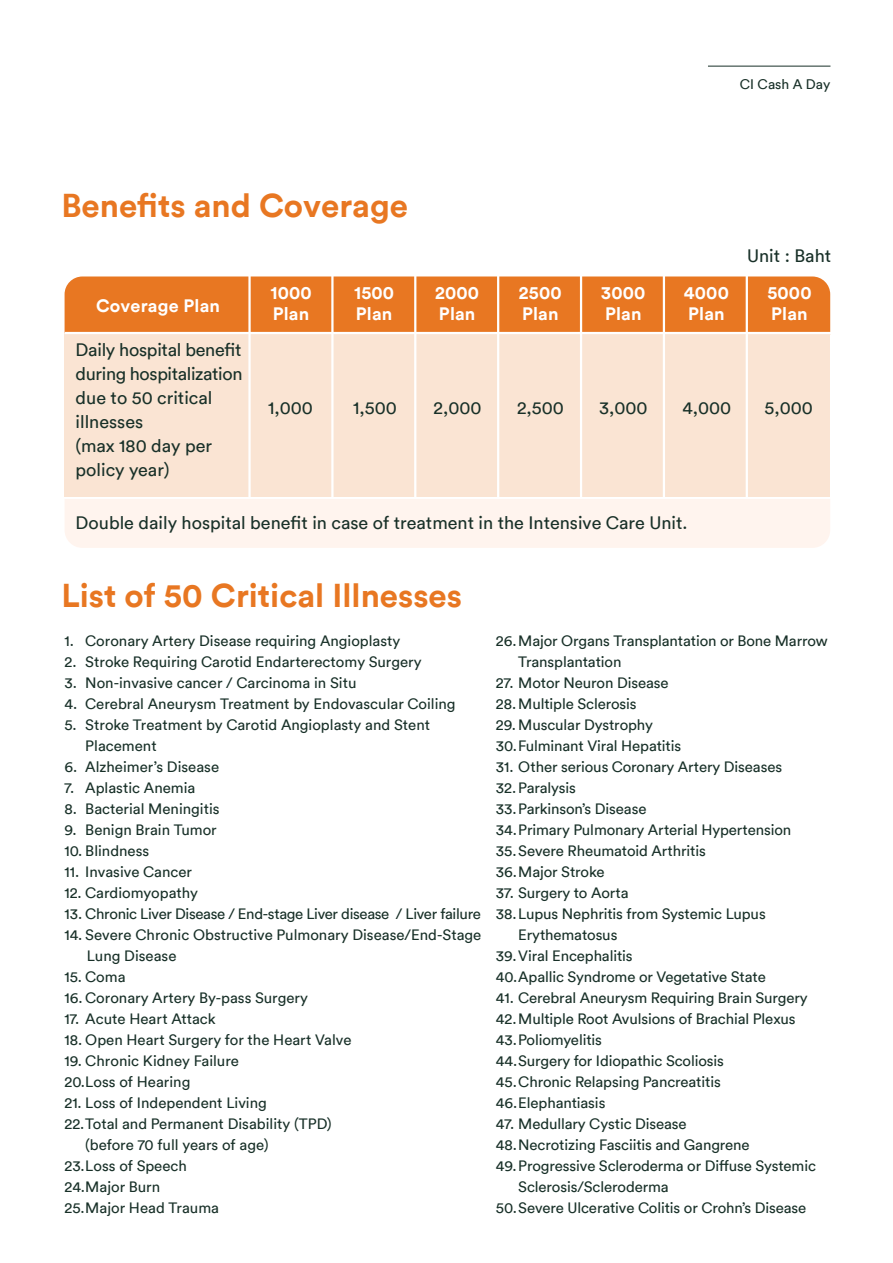
<style>
.page{position:relative;width:893px;height:1263px;background:#fff}
.page>*{position:absolute;margin:0;border:0;box-sizing:border-box;transform-origin:0 0}
.t1{font:700 33px "FWD Circular TT";color:#e87722}
.t2{font:18px/24px "FWD Circular TT";color:#183028}
.t3{font:700 18px/21px "FWD Circular TT";letter-spacing:.01em;color:#fff}
.t4{font:15px/21px "FWD Circular TT";letter-spacing:-.01em;color:#183028}
.t5{font:13.8px "FWD Circular TT";color:#183028}
</style>
<div class="page">
<div style="left:65px;top:276px;width:765px;height:56px;background:#e87722"></div>
<div style="left:65px;top:499px;width:765px;height:49px;background:#fff4ee"></div>
<div style="left:65px;top:333px;width:765px;height:164px;background:#fae4d3"></div>
<hr style="left:65px;top:332px;width:767px;height:2px;background:#fff">
<hr style="left:746px;top:276px;width:2px;height:222px;background:#fff">
<hr style="left:663px;top:276px;width:2px;height:222px;background:#fff">
<hr style="left:580px;top:276px;width:2px;height:222px;background:#fff">
<hr style="left:497px;top:276px;width:2px;height:222px;background:#fff">
<hr style="left:414px;top:276px;width:2px;height:222px;background:#fff">
<hr style="left:331px;top:276px;width:3px;height:222px;background:#fff">
<hr style="left:248px;top:276px;width:3px;height:222px;background:#fff">
<hr style="left:708px;top:66px;width:122px;height:1px;background:#183028">
<h1 class="t1" style="left:61px;top:183px;width:348px">Benefits and Coverage</h1>
<p class="t5" style="left:740px;top:75px;width:92px">CI Cash A Day</p>
<p class="t2" style="left:747px;top:243px;width:86px">Unit : Baht</p>
<p class="t3" style="left:96px;top:294px;width:125px">Coverage Plan</p>
<p class="t3" style="left:354px;top:282px;width:42px">1500<br>Plan</p>
<p class="t3" style="left:435px;top:282px;width:45px">2000<br>Plan</p>
<p class="t3" style="left:519px;top:282px;width:44px">2500<br>Plan</p>
<p class="t3" style="left:601px;top:282px;width:46px">3000<br>Plan</p>
<p class="t3" style="left:684px;top:282px;width:46px">4000<br>Plan</p>
<p class="t3" style="left:767px;top:282px;width:46px">5000<br>Plan</p>
<p class="t2" style="left:76px;top:337px;width:168px">Daily hospital benefit during hospitalization due to 50 critical illnesses<br>(max 180 day per policy year)</p>
<p class="t2" style="left:76px;top:510px;width:613px">Double daily hospital benefit in case of treatment in the Intensive Care Unit.</p>
<p class="t3" style="left:270px;top:282px;width:43px">1000<br>Plan</p>
<p class="t2" style="left:268px;top:395px;width:46px">1,000</p>
<p class="t2" style="left:353px;top:395px;width:45px">1,500</p>
<p class="t2" style="left:434px;top:395px;width:49px">2,000</p>
<p class="t2" style="left:517px;top:395px;width:48px">2,500</p>
<p class="t2" style="left:599px;top:395px;width:50px">3,000</p>
<p class="t2" style="left:682px;top:395px;width:50px">4,000</p>
<p class="t2" style="left:764px;top:395px;width:50px">5,000</p>
<h1 class="t1" style="left:61px;top:573px;width:402px">List of 50 Critical Illnesses</h1>
<p class="t4" style="left:85px;top:630px;width:372px">Coronary Artery Disease requiring Angioplasty<br>Stroke Requiring Carotid Endarterectomy Surgery Non-invasive cancer / Carcinoma in Situ<br>Cerebral Aneurysm Treatment by Endovascular Coiling Stroke Treatment by Carotid Angioplasty and Stent Placement<br>Alzheimer’s Disease<br>Aplastic Anemia<br>Bacterial Meningitis<br>Benign Brain Tumor</p>
<p class="t4" style="left:64px;top:630px;width:14px">1.<br>2.<br>3.<br>4.<br>5.</p>
<p class="t4" style="left:64px;top:756px;width:14px">6.<br>7.<br>8.<br>9.</p>
<p class="t4" style="left:64px;top:840px;width:86px">10. Blindness</p>
<p class="t4" style="left:64px;top:861px;width:129px">11. Invasive Cancer</p>
<p class="t4" style="left:64px;top:882px;width:135px">12. Cardiomyopathy</p>
<p class="t4" style="left:64px;top:903px;width:418px">13. Chronic Liver Disease / End-stage Liver disease / Liver failure</p>
<p class="t4" style="left:64px;top:924px;width:418px">14. Severe Chronic Obstructive Pulmonary Disease/End-Stage</p>
<p class="t4" style="left:64px;top:966px;width:63px">15. Coma</p>
<p class="t4" style="left:64px;top:987px;width:245px">16. Coronary Artery By-pass Surgery</p>
<p class="t4" style="left:64px;top:1008px;width:153px">17. Acute Heart Attack</p>
<p class="t4" style="left:64px;top:1029px;width:289px">18. Open Heart Surgery for the Heart Valve</p>
<p class="t4" style="left:64px;top:1050px;width:176px">19. Chronic Kidney Failure<br>20.Loss of Hearing</p>
<p class="t4" style="left:64px;top:1092px;width:269px">21. Loss of Independent Living<br>22.Total and Permanent Disability (TPD)</p>
<p class="t4" style="left:64px;top:1155px;width:156px">23.Loss of Speech<br>24.Major Burn<br>25.Major Head Trauma</p>
<p class="t4" style="left:87px;top:945px;width:91px">Lung Disease</p>
<p class="t4" style="left:85px;top:1134px;width:185px">(before 70 full years of age)</p>
<p class="t4" style="left:496px;top:630px;width:333px">26.Major Organs Transplantation or Bone Marrow</p>
<p class="t4" style="left:496px;top:672px;width:187px">27. Motor Neuron Disease<br>28.Multiple Sclerosis<br>29.Muscular Dystrophy<br>30.Fulminant Viral Hepatitis</p>
<p class="t4" style="left:496px;top:756px;width:297px">31. Other serious Coronary Artery Diseases<br>32.Paralysis<br>33.Parkinson’s Disease<br>34.Primary Pulmonary Arterial Hypertension<br>35.Severe Rheumatoid Arthritis<br>36.Major Stroke</p>
<p class="t4" style="left:496px;top:882px;width:271px">37. Surgery to Aorta<br>38.Lupus Nephritis from Systemic Lupus</p>
<p class="t4" style="left:496px;top:945px;width:271px">39.Viral Encephalitis<br>40.Apallic Syndrome or Vegetative State</p>
<p class="t4" style="left:496px;top:987px;width:313px">41. Cerebral Aneurysm Requiring Brain Surgery 42.Multiple Root Avulsions of Brachial Plexus 43.Poliomyelitis<br>44.Surgery for Idiopathic Scoliosis<br>45.Chronic Relapsing Pancreatitis 46.Elephantiasis</p>
<p class="t4" style="left:496px;top:1113px;width:322px">47. Medullary Cystic Disease<br>48.Necrotizing Fasciitis and Gangrene<br>49.Progressive Scleroderma or Diffuse Systemic</p>
<p class="t4" style="left:496px;top:1197px;width:312px">50.Severe Ulcerative Colitis or Crohn’s Disease</p>
<p class="t4" style="left:518px;top:651px;width:105px">Transplantation</p>
<p class="t4" style="left:518px;top:924px;width:101px">Erythematosus</p>
<p class="t4" style="left:518px;top:1176px;width:152px">Sclerosis/Scleroderma</p>
</div>
